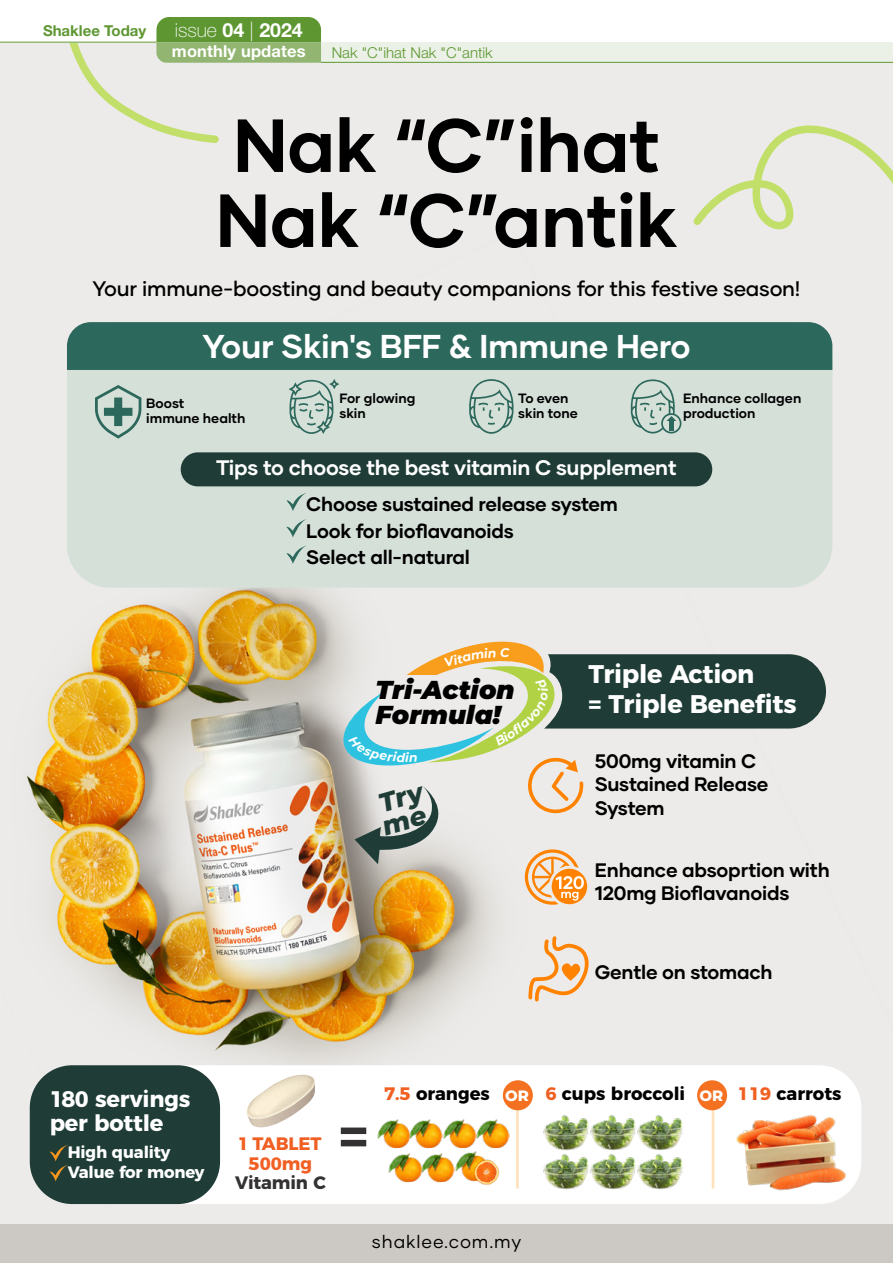
<style>
.page{position:relative;width:893px;height:1263px;background:#fff}
.page>*{position:absolute;margin:0;border:0;box-sizing:border-box;transform-origin:0 0}
.t1{font:700 75px/75px "Gilmer";letter-spacing:-.01em;color:#000}
.t2{font:700 33px "Gilmer";letter-spacing:-.01em;color:#fff}
.t3{font:800 26.4px/23.1px "Montserrat";color:#1f3d36}
.t4{font:italic 900 25.95px/25px "Montserrat";color:#000}
.t5{font:700 25.5px/30px "Montserrat";letter-spacing:-.01em;color:#fff}
.t6{font:700 22.5px/24px "Montserrat";letter-spacing:-.01em;color:#fff}
.t7{font:500 21px "Gilmer";letter-spacing:-.01em;color:#000}
.t8{font:700 21px "Gilmer";letter-spacing:-.01em;color:#fff}
.t9{font:700 19.5px/23.4px "Gilmer";letter-spacing:-.01em;color:#000}
.t10{font:100 19.5px "Helvetica Neue LT Std";color:#fff}
.t11{font:700 18px "Montserrat";color:#000}
.t12{font:18px "Gilmer";letter-spacing:.05em;color:#000}
.t13{font:700 18px/19.5px "Montserrat";color:#f15f22;text-align:center}
.t14{font:700 18px "Montserrat";letter-spacing:-.01em;color:#343132}
.t15{font:700 16.5px/20px "Montserrat";letter-spacing:-.01em;color:#fff}
.t16{font:700 16.5px "Helvetica Neue LT Std";letter-spacing:.01em;color:#fff}
.t17{font:300 15px "Helvetica Neue LT Std";color:#5e9732}
.t18{font:700 15px "Helvetica Neue LT Std";color:#5e9732}
.t19{font:700 13.5px/15px "Gilmer";color:#000}
.t20{font:italic 700 12.6px "Montserrat";color:#fff}
.s1{font-weight:700}
.s2{color:#f15f22}
.s3{font-weight:800;font-size:15px;color:#fff}
</style>
<div class="page">
<img style="left:0;top:43px;width:893px;height:1181px">
<div style="left:53px;top:1065px;width:808px;height:139px;background:#fff;border-radius:43px"></div>
<div style="left:67px;top:322px;width:765px;height:266px;background:#d5e0d9;border-radius:43px"></div>
<div style="left:67px;top:322px;width:620px;height:48px;background:#2c685b"></div>
<div style="left:181px;top:452px;width:531px;height:34px;background:#1f3d36;border-radius:17px"></div>
<svg style="left:687px;top:120px;width:206px;height:252px;background:#d0d8cf"></svg>
<div style="left:30px;top:1065px;width:190px;height:139px;background:#1f3d36;border-radius:43px"></div>
<div style="left:0;top:1224px;width:893px;height:39px;background:#ccc8c3"></div>
<svg style="left:286px;top:493px;width:20px;height:18px"></svg>
<svg style="left:286px;top:519px;width:20px;height:18px"></svg>
<svg style="left:286px;top:546px;width:20px;height:18px"></svg>
<svg style="left:50px;top:1145px;width:18px;height:36px"></svg>
<img style="left:246px;top:1074px;width:69px;height:54px">
<svg style="left:289px;top:379px;width:50px;height:55px"></svg>
<svg style="left:469px;top:379px;width:45px;height:55px"></svg>
<svg style="left:631px;top:379px;width:50px;height:54px"></svg>
<div style="left:669px;top:421px;width:5px;height:9px;background:#2c685b"></div>
<svg style="left:95px;top:385px;width:46px;height:54px"></svg>
<hr style="left:516px;top:1088px;width:3px;height:100px;background:#ffe1bc">
<hr style="left:712px;top:1088px;width:2px;height:100px;background:#ffe1bc">
<img style="left:543px;top:1115px;width:44px;height:33px">
<img style="left:543px;top:1148px;width:44px;height:42px">
<img style="left:587px;top:1115px;width:47px;height:33px">
<img style="left:587px;top:1148px;width:47px;height:42px">
<img style="left:634px;top:1154px;width:49px;height:36px">
<img style="left:634px;top:1115px;width:49px;height:36px">
<img style="left:377px;top:1119px;width:133px;height:30px">
<img style="left:389px;top:1151px;width:96px;height:32px">
<img style="left:472px;top:1159px;width:28px;height:26px">
<div style="left:503px;top:1080px;width:30px;height:30px;background:#f37121;border-radius:50%"></div>
<div style="left:697px;top:1080px;width:30px;height:30px;background:#f37121;border-radius:50%"></div>
<img style="left:736px;top:1114px;width:115px;height:83px">
<svg style="left:341px;top:1127px;width:25px;height:19px"></svg>
<svg style="left:528px;top:936px;width:61px;height:65px;background:#f0d0ad"></svg>
<div style="left:321px;top:43px;width:572px;height:20px;background:#ebf1e6"></div>
<svg style="left:56px;top:17px;width:265px;height:130px;background:#d2dcc4"></svg>
<hr style="left:321px;top:62px;width:572px;height:1px;background:#5e9732">
<hr style="left:0;top:42px;width:156px;height:1px;background:#5e9732">
<svg style="left:339px;top:636px;width:487px;height:269px;background:#c3c5b9"></svg>
<p class="t18" style="left:43px;top:22px;width:105px">Shaklee Today</p>
<p class="t10" style="left:175px;top:19px;width:129px">issue <span class="s1">04</span> | <span class="s1">2024</span></p>
<p class="t16" style="left:172px;top:41px;width:135px">monthly updates</p>
<p class="t17" style="left:332px;top:43px;width:163px">Nak "C"ihat Nak "C"antik</p>
<h1 class="t1" style="left:215px;top:108px;width:463px">Nak “C”ihat<br>Nak “C”antik</h1>
<p class="t7" style="left:93px;top:276px;width:709px">Your immune-boosting and beauty companions for this festive season!</p>
<h2 class="t2" style="left:202px;top:325px;width:489px">Your Skin's BFF &amp; Immune Hero</h2>
<p class="t19" style="left:146px;top:396px;width:101px">Boost<br>immune health</p>
<p class="t19" style="left:339px;top:391px;width:78px">For glowing skin</p>
<p class="t19" style="left:518px;top:391px;width:61px">To even skin tone</p>
<p class="t19" style="left:683px;top:391px;width:120px">Enhance collagen production</p>
<p class="t8" style="left:216px;top:455px;width:462px">Tips to choose the best vitamin C supplement</p>
<p class="t9" style="left:306px;top:491px;width:313px;line-height:26.4px">Choose sustained release system<br>Look for bioflavanoids<br>Select all-natural</p>
<p class="t6" style="left:50px;top:1085px;width:142px">180 servings per bottle</p>
<p class="t15" style="left:68px;top:1141px;width:138px">High quality<br>Value for money</p>
<p class="t13" style="left:240px;top:1132px;width:83px">1 TABLET<br>500mg</p>
<p class="t14" style="left:235px;top:1168px;width:92px">Vitamin C</p>
<p class="t20" style="left:500px;top:643px;width:11px">C</p>
<h3 class="t4" style="left:375px;top:676px;width:141px">Tri-Action<br>Formula!</h3>
<p class="t20" style="left:405px;top:748px;width:5px">i</p>
<h3 class="t3" style="left:372px;top:792px;width:50px;rotate:-16deg">Try me</h3>
<h3 class="t5" style="left:588px;top:657px;width:210px">Triple Action<br>= Triple Benefits</h3>
<p class="t9" style="left:595px;top:749px;width:175px">500mg vitamin C<br>Sustained Release<br>System</p>
<p class="t9" style="left:595px;top:858px;width:236px">Enhance absoprtion with<br>120mg Bioflavanoids</p>
<p class="t9" style="left:595px;top:960px;width:179px">Gentle on stomach</p>
<p class="t11" style="left:384px;top:1078px;width:459px"><span class="s2">7.5</span> oranges <span class="s3">OR</span> <span class="s2">6</span> cups broccoli <span class="s3">OR</span> <span class="s2">119</span> carrots</p>
<p class="t12" style="left:372px;top:1231px;width:151px">shaklee.com.my</p>
</div>
